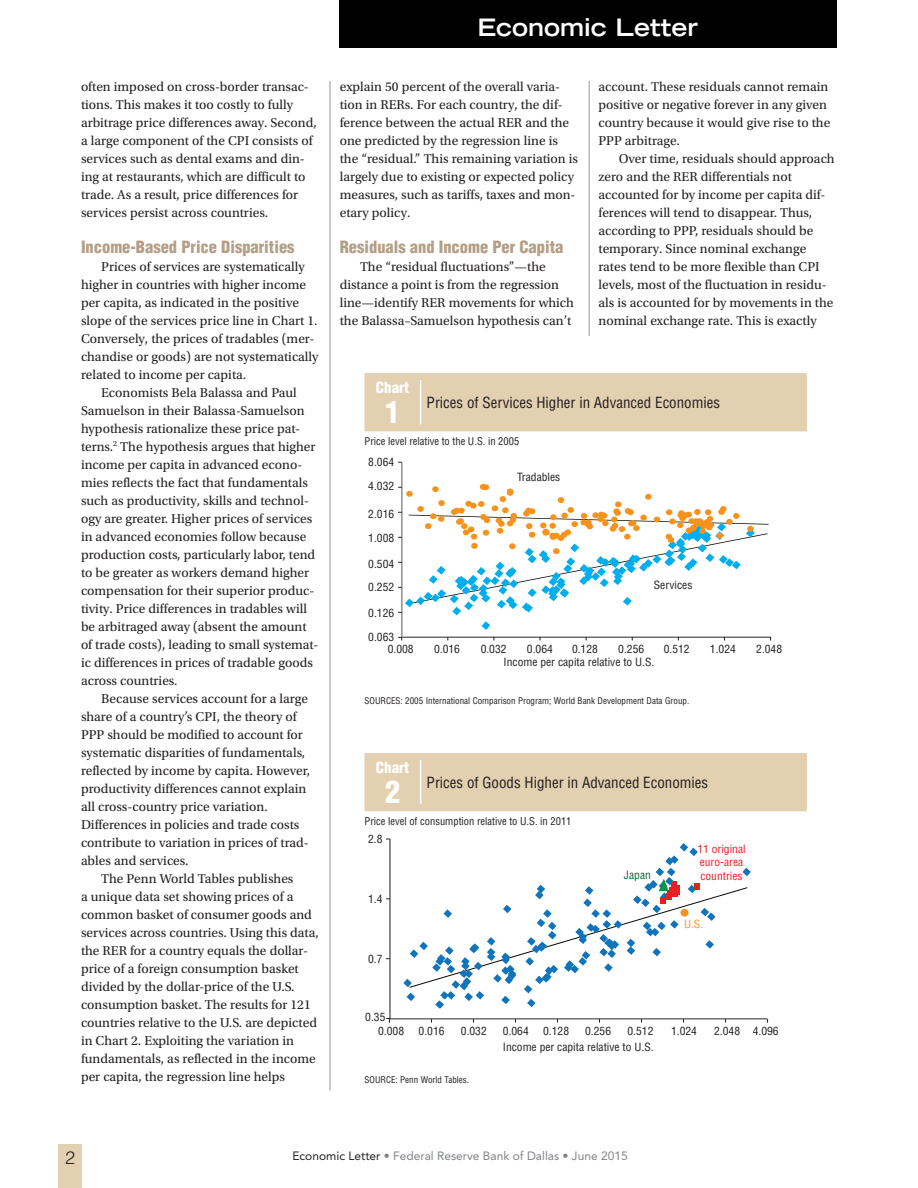
<style>
.page{position:relative;width:918px;height:1188px;background:#fff}
.page>*{position:absolute;margin:0;border:0;box-sizing:border-box;transform-origin:0 0}
.Chart{font:900 condensed 30px "Helvetica LT Std";color:#fff}
.t1{font:700 expanded 24px "Trade Gothic LT Std";color:#fff}
.Page_No{font:300 18px "Helvetica LT Std";color:#231f20}
.Subhead{font:900 condensed 16.5px "Helvetica LT Std";color:#b39e86}
.ChartTitle{font:condensed 15px "Helvetica LT Std";color:#231f20}
.Chart_word{font:900 condensed 15px "Helvetica LT Std";color:#fff}
.BodyText{font:13.5px/18px "Utopia Std";color:#231f20}
.t2{font:12px "Avenir LT Std";color:#808285}
.t3{font:condensed 11.1px "Helvetica LT Std";color:#231f20;scale:1.04 1}
.t4{font:condensed 11.1px/13.4px "Helvetica LT Std";color:#ee1d23;scale:1.04 1}
.t5{font:condensed 11.1px "Helvetica LT Std";color:#0c6638;scale:1.04 1}
.t6{font:condensed 11.1px "Helvetica LT Std";color:#f7931d;scale:1.04 1}
.ChartAxis{font:condensed 10.5px "Helvetica LT Std";color:#231f20}
.Source{font:condensed 9px "Helvetica LT Std";color:#231f20}
.s1{color:#231f20}
</style>
<div class="page">
<div style="left:339px;top:0;width:498px;height:47px;background:#000001"></div>
<div style="left:58px;top:1144px;width:24px;height:44px;background:#e3d0b0"></div>
<hr style="left:589px;top:81px;width:1px;height:255px;background:#939598">
<hr style="left:330px;top:81px;width:1px;height:1010px;background:#939598">
<div style="left:364px;top:753px;width:443px;height:58px;background:#e3d0b0"></div>
<hr style="left:420px;top:760px;width:1px;height:44px;background:#fff">
<hr style="left:390px;top:1019px;width:377px;height:1px;background:#231f20">
<hr style="left:390px;top:839px;width:1px;height:180px;background:#231f20">
<svg style="left:403px;top:843px;width:348px;height:166px"></svg>
<div style="left:364px;top:373px;width:443px;height:58px;background:#e3d0b0"></div>
<hr style="left:420px;top:380px;width:1px;height:44px;background:#fff">
<svg style="left:398px;top:462px;width:373px;height:178px"></svg>
<hr style="left:403px;top:637px;width:368px;height:1px;background:#231f20">
<p class="BodyText" style="left:81px;top:78px;width:237px">often imposed on cross-border transac&shy;tions. This makes it too costly to fully arbitrage price differences away. Second, a large component of the CPI consists of services such as dental exams and din&shy;ing at restaurants, which are difficult to trade. As a result, price differences for services persist across countries.</p>
<p class="Subhead" style="left:81px;top:236px;width:215px">Income-Based Price Disparities</p>
<p class="BodyText" style="left:81px;top:258px;width:239px;text-indent:20px">Prices of services are systematically higher in countries with higher income per capita, as indicated in the positive slope of the services price line in Chart 1.<br>Conversely, the prices of tradables (mer&shy;chandise or goods) are not systematically related to income per capita.</p>
<p class="BodyText" style="left:81px;top:384px;width:239px;text-indent:20px">Economists Bela Balassa and Paul Samuelson in their Balassa-Samuelson hypothesis rationalize these price pat&shy;terns.<sup>2</sup> The hypothesis argues that higher income per capita in advanced econo&shy;mies reflects the fact that fundamentals such as productivity, skills and technol&shy;ogy are greater. Higher prices of services in advanced economies follow because production costs, particularly labor, tend to be greater as workers demand higher compensation for their superior produc&shy;tivity. Price differences in tradables will be arbitraged away (absent the amount of trade costs), leading to small systemat&shy;ic differences in prices of tradable goods across countries.</p>
<p class="BodyText" style="left:81px;top:690px;width:231px;text-indent:20px">Because services account for a large share of a country’s CPI, the theory of PPP should be modified to account for systematic disparities of fundamentals, reflected by income by capita. However, productivity differences cannot explain all cross-country price variation.<br>Differences in policies and trade costs contribute to variation in prices of trad&shy;ables and services.</p>
<p class="BodyText" style="left:81px;top:870px;width:239px;text-indent:20px">The Penn World Tables publishes<br>a unique data set showing prices of a common basket of consumer goods and services across countries. Using this data, the RER for a country equals the dollar&shy;price of a foreign consumption basket divided by the dollar-price of the U.S. consumption basket. The results for 121 countries relative to the U.S. are depicted in Chart 2. Exploiting the variation in fundamentals, as reflected in the income per capita, the regression line helps</p>
<h2 class="t1" style="left:477px;top:12px;width:222px">Economic Letter</h2>
<p class="BodyText" style="left:340px;top:78px;width:240px">explain 50 percent of the overall varia&shy;tion in RERs. For each country, the dif&shy;ference between the actual RER and the one predicted by the regression line is the “residual.” This remaining variation is largely due to existing or expected policy measures, such as tariffs, taxes and mon&shy;etary policy.</p>
<p class="Subhead" style="left:340px;top:236px;width:225px">Residuals and Income Per Capita</p>
<p class="BodyText" style="left:340px;top:258px;width:236px;text-indent:20px">The “residual fluctuations”—the distance a point is from the regression line—identify RER movements for which the Balassa–Samuelson hypothesis can’t</p>
<p class="BodyText" style="left:598px;top:78px;width:233px">account. These residuals cannot remain positive or negative forever in any given country because it would give rise to the PPP arbitrage.</p>
<p class="BodyText" style="left:598px;top:150px;width:238px;text-indent:20px">Over time, residuals should approach zero and the RER differentials not accounted for by income per capita dif&shy;ferences will tend to disappear. Thus, according to PPP, residuals should be temporary. Since nominal exchange rates tend to be more flexible than CPI levels, most of the fluctuation in residu&shy;als is accounted for by movements in the nominal exchange rate. This is exactly</p>
<p class="Chart_word" style="left:376px;top:378px;width:35px">Chart</p>
<p class="Chart" style="left:385px;top:393px;width:16px">1</p>
<p class="ChartTitle" style="left:427px;top:393px;width:295px">Prices of Services Higher in Advanced Economies</p>
<p class="ChartAxis" style="left:364px;top:435px;width:156px">Price level relative to the U.S. in 2005</p>
<p class="t3" style="left:368px;top:455px;width:26px">8.064</p>
<p class="t3" style="left:368px;top:479px;width:26px">4.032</p>
<p class="t3" style="left:368px;top:507px;width:26px">2.016</p>
<p class="t3" style="left:368px;top:531px;width:26px">1.008</p>
<p class="t3" style="left:368px;top:557px;width:26px">0.504</p>
<p class="t3" style="left:368px;top:580px;width:26px">0.252</p>
<p class="t3" style="left:368px;top:606px;width:26px">0.126</p>
<p class="t3" style="left:368px;top:630px;width:26px">0.063</p>
<p class="t3" style="left:517px;top:470px;width:43px">Tradables</p>
<p class="t3" style="left:654px;top:578px;width:39px">Services</p>
<p class="t3" style="left:388px;top:642px;width:26px">0.008</p>
<p class="t3" style="left:434px;top:642px;width:26px">0.016</p>
<p class="t3" style="left:481px;top:642px;width:26px">0.032</p>
<p class="t3" style="left:527px;top:642px;width:26px">0.064</p>
<p class="t3" style="left:572px;top:642px;width:26px">0.128</p>
<p class="t3" style="left:618px;top:642px;width:26px">0.256</p>
<p class="t3" style="left:664px;top:642px;width:26px">0.512</p>
<p class="t3" style="left:710px;top:642px;width:26px">1.024</p>
<p class="t3" style="left:756px;top:642px;width:26px">2.048</p>
<p class="t3" style="left:504px;top:655px;width:147px">Income per capita relative to U.S.</p>
<p class="Source" style="left:364px;top:695px;width:326px">SOURCES: 2005 International Comparison Program; World Bank Development Data Group.</p>
<p class="Chart_word" style="left:376px;top:758px;width:35px">Chart</p>
<p class="Chart" style="left:385px;top:773px;width:16px">2</p>
<p class="ChartTitle" style="left:427px;top:773px;width:283px">Prices of Goods Higher in Advanced Economies</p>
<p class="ChartAxis" style="left:364px;top:815px;width:209px">Price level of consumption relative to U.S. in 2011</p>
<p class="t3" style="left:368px;top:832px;width:15px">2.8</p>
<p class="t3" style="left:368px;top:892px;width:15px">1.4</p>
<p class="t3" style="left:368px;top:952px;width:15px">0.7</p>
<p class="t5" style="left:624px;top:868px;width:27px">Japan</p>
<p class="t4" style="left:697px;top:842px;width:48px">11 original euro-area countries</p>
<p class="t6" style="left:684px;top:917px;width:20px">U.S.</p>
<p class="t3" style="left:365px;top:1010px;width:21px">0.35</p>
<p class="t3" style="left:378px;top:1024px;width:26px">0.008</p>
<p class="t3" style="left:419px;top:1024px;width:26px">0.016</p>
<p class="t3" style="left:461px;top:1024px;width:26px">0.032</p>
<p class="t3" style="left:503px;top:1024px;width:26px">0.064</p>
<p class="t3" style="left:543px;top:1024px;width:26px">0.128</p>
<p class="t3" style="left:585px;top:1024px;width:26px">0.256</p>
<p class="t3" style="left:627px;top:1024px;width:26px">0.512</p>
<p class="t3" style="left:671px;top:1024px;width:26px">1.024</p>
<p class="t3" style="left:714px;top:1024px;width:26px">2.048</p>
<p class="Source" style="left:364px;top:1074px;width:106px">SOURCE: Penn World Tables.</p>
<p class="t3" style="left:503px;top:1040px;width:147px">Income per capita relative to U.S.</p>
<p class="t3" style="left:753px;top:1024px;width:26px">4.096</p>
<p class="Page_No" style="left:65px;top:1146px;width:12px">2</p>
<p class="t2" style="left:292px;top:1149px;width:337px"><span class="s1">Economic Letter</span> • Federal Reserve Bank of Dallas • June 2015</p>
</div>
